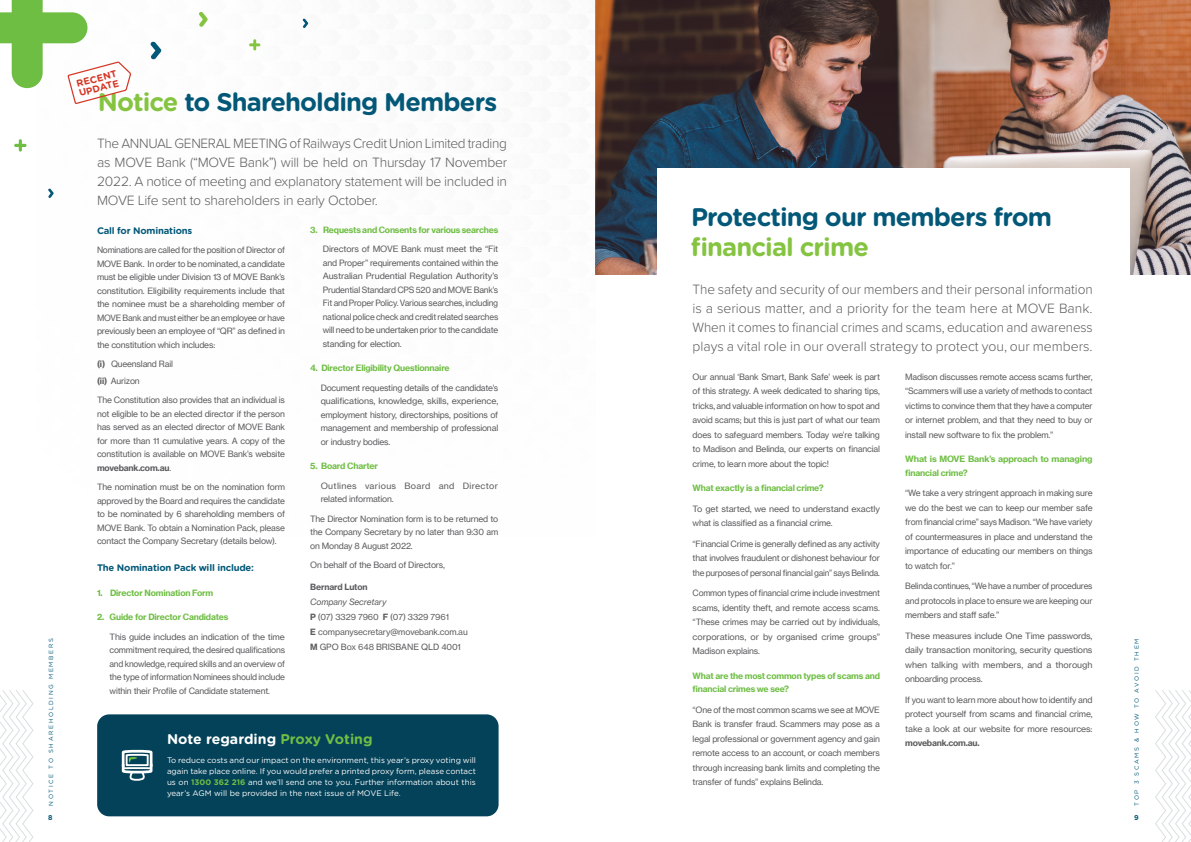
<style>
.page{position:relative;width:1191px;height:842px;background:#fff}
.page>*{position:absolute;margin:0;border:0;box-sizing:border-box;transform-origin:0 0}
.t1{font:700 25.5px "Gotham Rounded";letter-spacing:-.035em;color:#035878}
.t2{font:700 25.5px "Gotham Rounded";letter-spacing:-.035em;color:#85c441}
.t3{font:700 14.1px "Gotham Rounded";color:#fff}
.t4{font:300 14px/19px "Proxima Soft";letter-spacing:-.01em;color:#5d5d60;text-align:justify}
.t5{font:700 9.7px/9.7px "Gotham Rounded";color:#d43827}
.t6{font:700 9.5px "Gotham Rounded";letter-spacing:-.02em;color:#035878}
.t7{font:8.5px/14.5px "N Haas Grotesk TX Pro 55 Rg";letter-spacing:-.02em;color:#5d5d60;text-align:justify}
.t8{font:8.5px/13.5px "N Haas Grotesk TX Pro 75 Bd";letter-spacing:-.02em;color:#6fbe44}
.t9{font:8.5px/15px "N Haas Grotesk TX Std 55 Rg";letter-spacing:-.01em;color:#5d5d60}
.t10{font:8.5px/14.5px "N Haas Grotesk TX Pro 55 Rg";letter-spacing:-.02em;color:#5d5d60;scale:1.04 1}
.t11{font:8.5px/13.5px "N Haas Grotesk TX Pro 55 Rg";letter-spacing:.035em;color:#5d5d60;scale:1.04 1}
.t12{font:8.5px "N Haas Grotesk TX Pro 75 Bd";letter-spacing:-.02em;color:#5d5d60}
.t13{font:8.5px "N Haas Grotesk TX Pro 56 It";letter-spacing:-.01em;color:#5d5d60}
.t14{font:8.5px "N Haas Grotesk TX Std 75 Bd";letter-spacing:-.02em;color:#5d5d60}
.t15{font:8px/11px "Gotham Rounded";color:#fff;text-align:justify}
.t16{font:700 7px "Gotham Rounded";color:#035878}
.t17{font:6px "Gotham Rounded";letter-spacing:.275em;color:#035878}
.s1{color:#85c441}
.s2{font-family:"N Haas Grotesk TX Std 75 Bd"}
.s3{font-family:"N Haas Grotesk TX Pro 75 Bd"}
.s4{font-family:"N Haas Grotesk TX Pro 55 Rg"}
.s5{color:#6fbe44}
.s6{font-weight:700;color:#6fbe44}
</style>
<div class="page">
<svg style="left:0;top:690px;width:33px;height:152px"></svg>
<svg style="left:1155px;top:690px;width:36px;height:152px"></svg>
<img style="left:595px;top:0;width:596px;height:274px">
<svg style="left:657px;top:168px;width:472px;height:106px"></svg>
<svg style="left:14px;top:139px;width:13px;height:13px"></svg>
<svg style="left:199px;top:12px;width:9px;height:15px"></svg>
<svg style="left:150px;top:41px;width:11px;height:18px"></svg>
<svg style="left:249px;top:39px;width:11px;height:11px"></svg>
<svg style="left:302px;top:18px;width:6px;height:10px"></svg>
<svg style="left:48px;top:188px;width:6px;height:10px"></svg>
<div style="left:97px;top:714px;width:401px;height:102px;background:#044259;border-radius:12px"></div>
<svg style="left:121px;top:749px;width:32px;height:32px"></svg>
<svg style="left:0;top:0;width:132px;height:104px"></svg>
<p class="t5" style="left:75px;top:79px;width:43px;rotate:-15deg">RECENT<br>UPDATE</p>
<h1 class="t1" style="left:98px;top:83px;width:401px"><span class="s1">Notice</span> to Shareholding Members</h1>
<p class="t4" style="left:97px;top:133px;width:411px">The ANNUAL GENERAL MEETING of Railways Credit Union Limited trading as MOVE Bank (“MOVE Bank”) will be held on Thursday 17 November 2022. A notice of meeting and explanatory statement will be included in MOVE Life sent to shareholders in early October.</p>
<h1 class="t1" style="left:691px;top:198px;width:362px">Protecting our members from</h1>
<h1 class="t2" style="left:691px;top:228px;width:180px">financial crime</h1>
<p class="t4" style="left:692px;top:279px;width:402px">The safety and security of our members and their personal information is a serious matter, and a priority for the team here at MOVE Bank.<br>When it comes to financial crimes and scams, education and awareness plays a vital role in our overall strategy to protect you, our members.</p>
<p class="t8" style="left:310px;top:223px;width:189px">3. Requests and Consents for various searches</p>
<p class="t7" style="left:323px;top:242px;width:177px;line-height:13.5px">Directors of MOVE Bank must meet the “Fit and Proper” requirements contained within the Australian Prudential Regulation Authority’s Prudential Standard CPS 520 and MOVE Bank’s Fit and Proper Policy. Various searches, including national police check and credit related searches will need to be undertaken prior to the candidate standing for election.</p>
<p class="t8" style="left:310px;top:361px;width:141px">4. Director Eligibility Questionnaire</p>
<p class="t7" style="left:321px;top:381px;width:179px;line-height:13.5px">Document requesting details of the candidate’s qualifications, knowledge, skills, experience, employment history, directorships, positions of management and membership of professional or industry bodies.</p>
<p class="t8" style="left:310px;top:459px;width:69px">5. Board Charter</p>
<p class="t11" style="left:321px;top:479px;width:172px">Outlines various Board and Director related information.</p>
<p class="t7" style="left:310px;top:512px;width:189px;line-height:13.5px">The Director Nomination form is to be returned to the Company Secretary by no later than 9:30 am on Monday 8 August 2022.</p>
<p class="t7" style="left:310px;top:558px;width:136px">On behalf of the Board of Directors,</p>
<p class="t14" style="left:310px;top:582px;width:59px">Bernard Luton</p>
<p class="t13" style="left:310px;top:597px;width:78px">Company Secretary</p>
<p class="t9" style="left:310px;top:609px;width:159px"><span class="s2">P</span> (07) 3329 7960 <span class="s2">F</span> (07) 3329 7961<br><span class="s2">E</span> companysecretary@movebank.com.au<br><span class="s2">M</span> GPO Box 648 BRISBANE QLD 4001</p>
<p class="t6" style="left:97px;top:223px;width:97px">Call for Nominations</p>
<p class="t7" style="left:97px;top:243px;width:190px;line-height:13.5px">Nominations are called for the position of Director of MOVE Bank. In order to be nominated, a candidate must be eligible under Division 13 of MOVE Bank’s constitution. Eligibility requirements include that the nominee must be a shareholding member of MOVE Bank and must either be an employee or have previously been an employee of “QR” as defined in the constitution which includes:</p>
<p class="t7" style="left:97px;top:356px;width:77px;line-height:16.5px"><span class="s3">(i)</span> Queensland Rail <span class="s3">(ii)</span> Aurizon</p>
<p class="t7" style="left:97px;top:393px;width:189px;line-height:13.5px">The Constitution also provides that an individual is not eligible to be an elected director if the person has served as an elected director of MOVE Bank for more than 11 cumulative years. A copy of the constitution is available on MOVE Bank’s website</p>
<p class="t12" style="left:97px;top:462px;width:76px">movebank.com.au<span class="s4">.</span></p>
<p class="t7" style="left:97px;top:480px;width:190px;line-height:13.5px">The nomination must be on the nomination form approved by the Board and requires the candidate to be nominated by 6 shareholding members of MOVE Bank. To obtain a Nomination Pack, please contact the Company Secretary (details below).</p>
<p class="t6" style="left:97px;top:561px;width:159px">The Nomination Pack will include:</p>
<p class="t8" style="left:97px;top:586px;width:118px">1. Director Nomination Form</p>
<p class="t8" style="left:97px;top:610px;width:133px">2. Guide for Director Candidates</p>
<p class="t7" style="left:110px;top:630px;width:177px;line-height:13.5px">This guide includes an indication of the time commitment required, the desired qualifications and knowledge, required skills and an overview of the type of information Nominees should include within their Profile of Candidate statement.</p>
<p class="t7" style="left:692px;top:369px;width:189px">Our annual ‘Bank Smart, Bank Safe’ week is part of this strategy. A week dedicated to sharing tips, tricks, and valuable information on how to spot and avoid scams; but this is just part of what our team does to safeguard members. Today we’re talking to Madison and Belinda, our experts on financial crime, to learn more about the topic!</p>
<p class="t8" style="left:692px;top:481px;width:133px">What exactly is a financial crime?</p>
<p class="t10" style="left:692px;top:501px;width:182px">To get started, we need to understand exactly what is classified as a financial crime.</p>
<p class="t7" style="left:692px;top:536px;width:189px">“Financial Crime is generally defined as any activity that involves fraudulent or dishonest behaviour for the purposes of personal financial gain” says Belinda.</p>
<p class="t7" style="left:692px;top:586px;width:189px">Common types of financial crime include investment scams, identity theft, and remote access scams. “These crimes may be carried out by individuals, corporations, or by organised crime groups” Madison explains.</p>
<p class="t8" style="left:692px;top:669px;width:189px">What are the most common types of scams and financial crimes we see?</p>
<p class="t7" style="left:692px;top:702px;width:189px">“One of the most common scams we see at MOVE Bank is transfer fraud. Scammers may pose as a legal professional or government agency and gain remote access to an account, or coach members through increasing bank limits and completing the transfer of funds” explains Belinda.</p>
<p class="t7" style="left:905px;top:369px;width:189px">Madison discusses remote access scams further, “Scammers will use a variety of methods to contact victims to convince them that they have a computer or internet problem, and that they need to buy or install new software to fix the problem.”</p>
<p class="t8" style="left:905px;top:452px;width:189px">What is MOVE Bank’s approach to managing financial crime?</p>
<p class="t7" style="left:905px;top:486px;width:189px">“We take a very stringent approach in making sure we do the best we can to keep our member safe from financial crime” says Madison. “We have variety of countermeasures in place and understand the importance of educating our members on things to watch for.”</p>
<p class="t7" style="left:905px;top:579px;width:189px">Belinda continues, “We have a number of procedures and protocols in place to ensure we are keeping our members and staff safe.”</p>
<p class="t7" style="left:905px;top:628px;width:189px">These measures include One Time passwords, daily transaction monitoring, security questions when talking with members, and a thorough onboarding process.</p>
<p class="t7" style="left:905px;top:692px;width:189px">If you want to learn more about how to identify and protect yourself from scams and financial crime, take a look at our website for more resources:</p>
<p class="t12" style="left:905px;top:738px;width:76px">movebank.com.au.</p>
<p class="t17" style="left:47px;top:805px;width:169px;rotate:-90deg">NOTICE TO SHAREHOLDING MEMBERS</p>
<p class="t17" style="left:1132px;top:805px;width:169px;rotate:-90deg">TOP 3 SCAMS &amp; HOW TO AVOID THEM</p>
<h2 class="t3" style="left:167px;top:729px;width:207px">Note regarding <span class="s5">Proxy Voting</span></h2>
<p class="t15" style="left:167px;top:754px;width:310px">To reduce costs and our impact on the environment, this year’s proxy voting will again take place online. If you would prefer a printed proxy form, please contact us on <span class="s6">1300 362 216</span> and we’ll send one to you. Further information about this year’s AGM will be provided in the next issue of MOVE Life.</p>
<p class="t16" style="left:48px;top:812px;width:6px">8</p>
<p class="t16" style="left:1134px;top:812px;width:6px">9</p>
</div>
